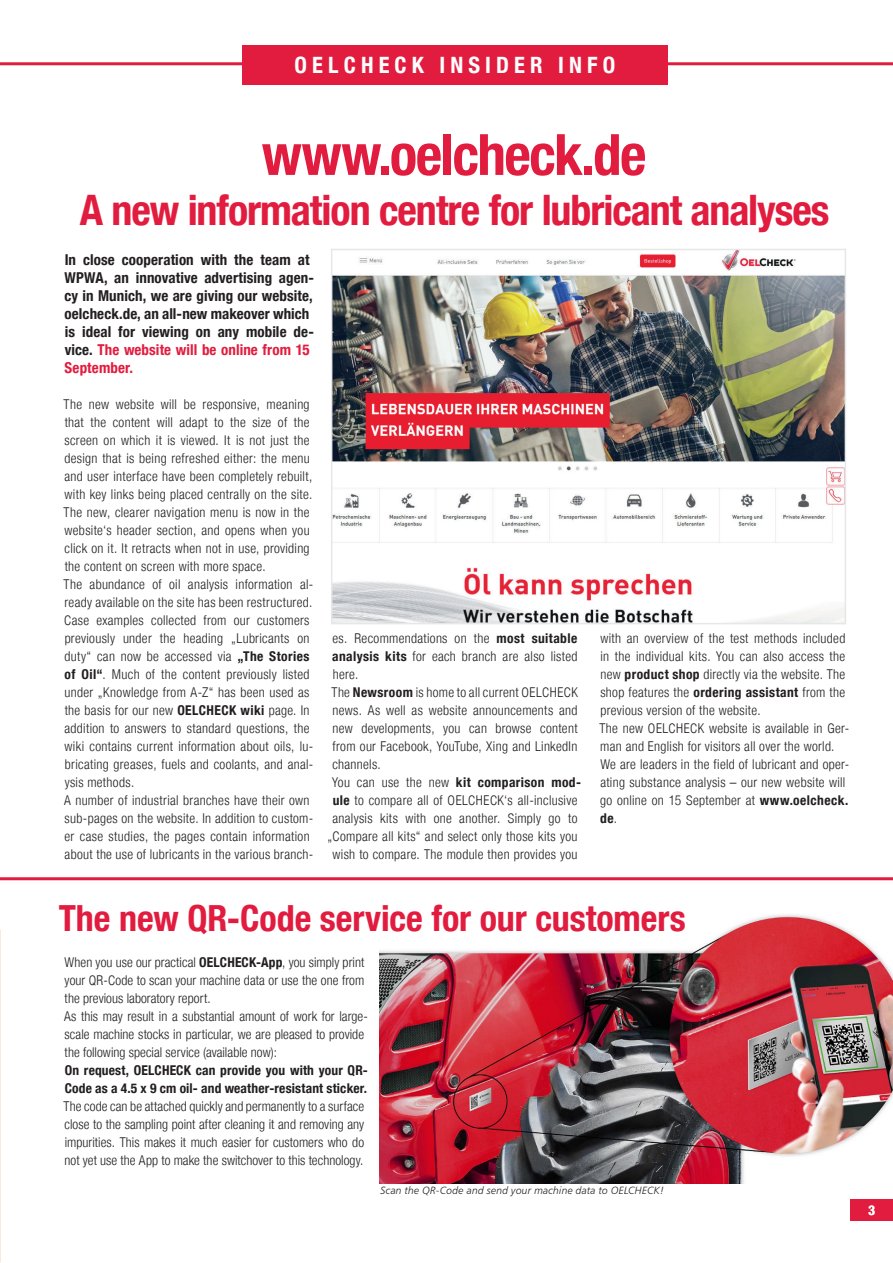
<style>
.page{position:relative;width:893px;height:1263px;background:#fff}
.page>*{position:absolute;margin:0;border:0;box-sizing:border-box;transform-origin:0 0}
.t1{font:700 condensed 57px "Helvetica Neue LT";letter-spacing:-.025em;color:#e21c3f}
.t2{font:700 condensed 42px "Helvetica Neue LT";letter-spacing:-.025em;color:#e21c3f}
.t3{font:700 condensed 36px "Helvetica Neue LT";color:#e21c3f}
.t4{font:700 condensed 22.5px "Helvetica Neue LT";letter-spacing:.225em;color:#fff}
.t5{font:700 condensed 15px/18px "Helvetica Neue LT";letter-spacing:.005em;color:#231f20}
.t6{font:300 condensed 13.5px/18px "Helvetica Neue LT";letter-spacing:.025em;color:#231f20}
.t7{font:300 condensed 13.5px/18px "Helvetica Neue LT";letter-spacing:.005em;color:#231f20}
.t8{font:700 condensed 13.5px/18px "Helvetica Neue LT";letter-spacing:.01em;color:#231f20}
.t9{font:700 condensed 13.5px "Helvetica Neue LT";letter-spacing:.03em;color:#231f20}
.t10{font:700 condensed 13.5px "Helvetica Neue LT";color:#fff}
.t11{font:10.5px "Humanist 777 BT Light Italic B";letter-spacing:.015em;color:#231f20}
.s1{color:#e21c3f}
.s2{font-weight:700}
.s3{font-weight:300}
</style>
<div class="page">
<div style="left:850px;top:1199px;width:43px;height:21px;background:#e21c3f"></div>
<hr style="left:0;top:62px;width:893px;height:3px;background:#e21c3f">
<div style="left:242px;top:46px;width:426px;height:39px;background:#e21c3f"></div>
<img style="left:334px;top:252px;width:509px;height:369px">
<div style="left:331px;top:249px;width:515px;height:375px;border:2px solid #e6e7e9"></div>
<hr style="left:0;top:877px;width:893px;height:3px;background:#e21c3f">
<img style="left:380px;top:914px;width:513px;height:269px">
<h3 class="t4" style="left:295px;top:51px;width:322px">OELCHECK INSIDER INFO</h3>
<h1 class="t1" style="left:262px;top:120px;width:386px">www.oelcheck.de</h1>
<h2 class="t2" style="left:80px;top:185px;width:751px">A new information centre for lubricant analyses</h2>
<p class="t5" style="left:65px;top:251px;width:251px">In close cooperation with the team at WPWA, an innovative advertising agen&shy;cy in Munich, we are giving our website, oelcheck.de, an all-new makeover which is ideal for viewing on any mobile de&shy;vice. <span class="s1">The website will be online from 15<br>September.</span></p>
<p class="t6" style="left:64px;top:395px;width:251px">The new website will be responsive, meaning that the content will adapt to the size of the screen on which it is viewed. It is not just the design that is being refreshed either: the menu and user interface have been completely rebuilt, with key links being placed centrally on the site.<br>The new, clearer navigation menu is now in the website‘s header section, and opens when you click on it. It retracts when not in use, providing the content on screen with more space.<br>The abundance of oil analysis information al&shy;ready available on the site has been restructured.<br>Case examples collected from our customers previously under the heading „Lubricants on duty“ can now be accessed via <span class="s2">„The Stories of Oil“</span>. Much of the content previously listed under „Knowledge from A-Z“ has been used as the basis for our new <span class="s2">OELCHECK wiki</span> page. In addition to answers to standard questions, the wiki contains current information about oils, lu&shy;bricating greases, fuels and coolants, and anal&shy;ysis methods.<br>A number of industrial branches have their own sub-pages on the website. In addition to custom&shy;er case studies, the pages contain information about the use of lubricants in the various branch-</p>
<p class="t6" style="left:332px;top:629px;width:246px">es. Recommendations on the <span class="s2">most suitable</span></p>
<p class="t6" style="left:332px;top:647px;width:247px"><span class="s2">analysis kits</span> for each branch are also listed</p>
<p class="t6" style="left:333px;top:665px;width:27px">here.</p>
<p class="t6" style="left:331px;top:683px;width:248px">The <span class="s2">Newsroom</span> is home to all current OELCHECK</p>
<p class="t6" style="left:332px;top:701px;width:246px">news. As well as website announcements and</p>
<p class="t6" style="left:332px;top:719px;width:247px">new developments, you can browse content</p>
<p class="t6" style="left:333px;top:737px;width:246px">from our Facebook, YouTube, Xing and LinkedIn</p>
<p class="t6" style="left:332px;top:755px;width:50px">channels.</p>
<p class="t9" style="left:332px;top:774px;width:251px"><span class="s3">You can use the new</span> kit comparison mod-</p>
<p class="t6" style="left:333px;top:791px;width:246px"><span class="s2">ule</span> to compare all of OELCHECK‘s all-inclusive</p>
<p class="t6" style="left:332px;top:809px;width:246px">analysis kits with one another. Simply go to</p>
<p class="t6" style="left:328px;top:827px;width:251px">„Compare all kits“ and select only those kits you</p>
<p class="t6" style="left:333px;top:845px;width:247px">wish to compare. The module then provides you</p>
<p class="t6" style="left:599px;top:629px;width:251px">with an overview of the test methods included in the individual kits. You can also access the new <span class="s2">product shop</span> directly via the website. The shop features the <span class="s2">ordering assistant</span> from the previous version of the website.<br>The new OELCHECK website is available in Ger&shy;man and English for visitors all over the world.<br>We are leaders in the field of lubricant and oper&shy;ating substance analysis – our new website will go online on 15 September at <span class="s2">www.oelcheck. de</span>.</p>
<h3 class="t3" style="left:59px;top:896px;width:628px">The new QR-Code service for our customers</h3>
<p class="t7" style="left:64px;top:953px;width:305px">When you use our practical <span class="s2">OELCHECK-App</span>, you simply print your QR-Code to scan your machine data or use the one from the previous laboratory report.<br>As this may result in a substantial amount of work for large&shy;scale machine stocks in particular, we are pleased to provide the following special service (available now):</p>
<p class="t8" style="left:65px;top:1061px;width:305px">On request, OELCHECK can provide you with your QR-<br>Code as a 4.5 x 9 cm oil- and weather-resistant sticker.</p>
<p class="t6" style="left:64px;top:1097px;width:302px;text-align:justify">The code can be attached quickly and permanently to a surface close to the sampling point after cleaning it and removing any impurities. This makes it much easier for customers who do not yet use the App to make the switchover to this technology.</p>
<p class="t11" style="left:380px;top:1184px;width:285px">Scan the QR-Code and send your machine data to OELCHECK!</p>
<p class="t10" style="left:868px;top:1202px;width:8px">3</p>
</div>
